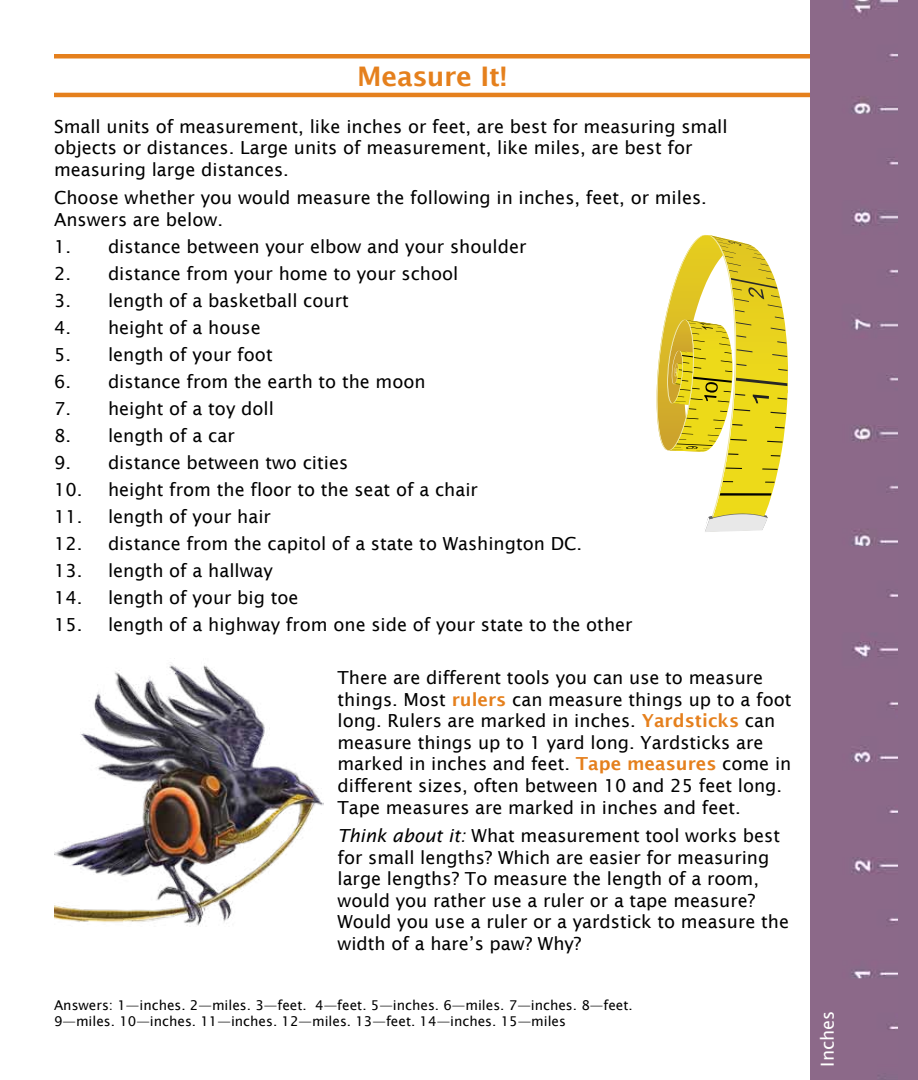
<style>
.page{position:relative;width:918px;height:1080px;background:#fff}
.page>*{position:absolute;margin:0;border:0;box-sizing:border-box;transform-origin:0 0}
.t1{font:600 27px "Lucida Sans";letter-spacing:-.015em;color:#e5801d}
.t2{font:18px/21.6px "Lucida Sans";color:#000}
.t3{font:18px "Lucida Sans";color:#fff}
.t4{font:13.5px/16.2px "Lucida Sans";color:#000}
.s1{font-weight:600;color:#e5801d}
.s2{font-style:italic}
</style>
<div class="page">
<div style="left:871px;top:0;width:47px;height:1080px;background:#8a6989"></div>
<div style="left:810px;top:0;width:88px;height:1080px;background:#8c6989"></div>
<svg style="left:657px;top:235px;width:131px;height:297px"></svg>
<hr style="left:54px;top:93px;width:756px;height:4px;background:#e5801d">
<hr style="left:54px;top:54px;width:756px;height:4px;background:#e5801d">
<img style="left:54px;top:664px;width:270px;height:262px">
<h1 class="t1" style="left:357px;top:61px;width:151px">Measure It!</h1>
<p class="t2" style="left:54px;top:115px;width:675px">Small units of measurement, like inches or feet, are best for measuring small objects or distances. Large units of measurement, like miles, are best for measuring large distances.</p>
<p class="t2" style="left:54px;top:187px;width:654px">Choose whether you would measure the following in inches, feet, or miles.<br>Answers are below.</p>
<p class="t2" style="left:54px;top:236px;width:474px">1. distance between your elbow and your shoulder</p>
<p class="t2" style="left:54px;top:263px;width:406px">2. distance from your home to your school</p>
<p class="t2" style="left:54px;top:290px;width:296px">3. length of a basketball court</p>
<p class="t2" style="left:54px;top:317px;width:208px">4. height of a house</p>
<p class="t2" style="left:54px;top:344px;width:220px">5. length of your foot</p>
<p class="t2" style="left:54px;top:371px;width:373px">6. distance from the earth to the moon</p>
<p class="t2" style="left:54px;top:398px;width:221px">7. height of a toy doll</p>
<p class="t2" style="left:54px;top:425px;width:182px">8. length of a car</p>
<p class="t2" style="left:54px;top:452px;width:296px">9. distance between two cities</p>
<p class="t2" style="left:54px;top:479px;width:425px">10. height from the floor to the seat of a chair</p>
<p class="t2" style="left:54px;top:506px;width:218px">11. length of your hair</p>
<p class="t2" style="left:54px;top:533px;width:530px">12. distance from the capitol of a state to Washington DC.</p>
<p class="t2" style="left:54px;top:560px;width:220px">13. length of a hallway</p>
<p class="t2" style="left:54px;top:587px;width:246px">14. length of your big toe</p>
<p class="t2" style="left:54px;top:614px;width:580px">15. length of a highway from one side of your state to the other</p>
<p class="t2" style="left:338px;top:667px;width:456px">There are different tools you can use to measure things. Most <span class="s1">rulers</span> can measure things up to a foot long. Rulers are marked in inches. <span class="s1">Yardsticks</span> can measure things up to 1 yard long. Yardsticks are marked in inches and feet. <span class="s1">Tape measures</span> come in different sizes, often between 10 and 25 feet long.<br>Tape measures are marked in inches and feet.</p>
<p class="t2" style="left:338px;top:825px;width:453px"><span class="s2">Think about it:</span> What measurement tool works best for small lengths? Which are easier for measuring large lengths? To measure the length of a room, would you rather use a ruler or a tape measure?<br>Would you use a ruler or a yardstick to measure the width of a hare’s paw? Why?</p>
<p class="t4" style="left:54px;top:997px;width:580px">Answers: 1—inches. 2—miles. 3—feet. 4—feet. 5—inches. 6—miles. 7—inches. 8—feet.<br>9—miles. 10—inches. 11—inches. 12—miles. 13—feet. 14—inches. 15—miles</p>
<p class="t3" style="left:817px;top:1066px;width:57px;rotate:-90deg">Inches</p>
</div>
